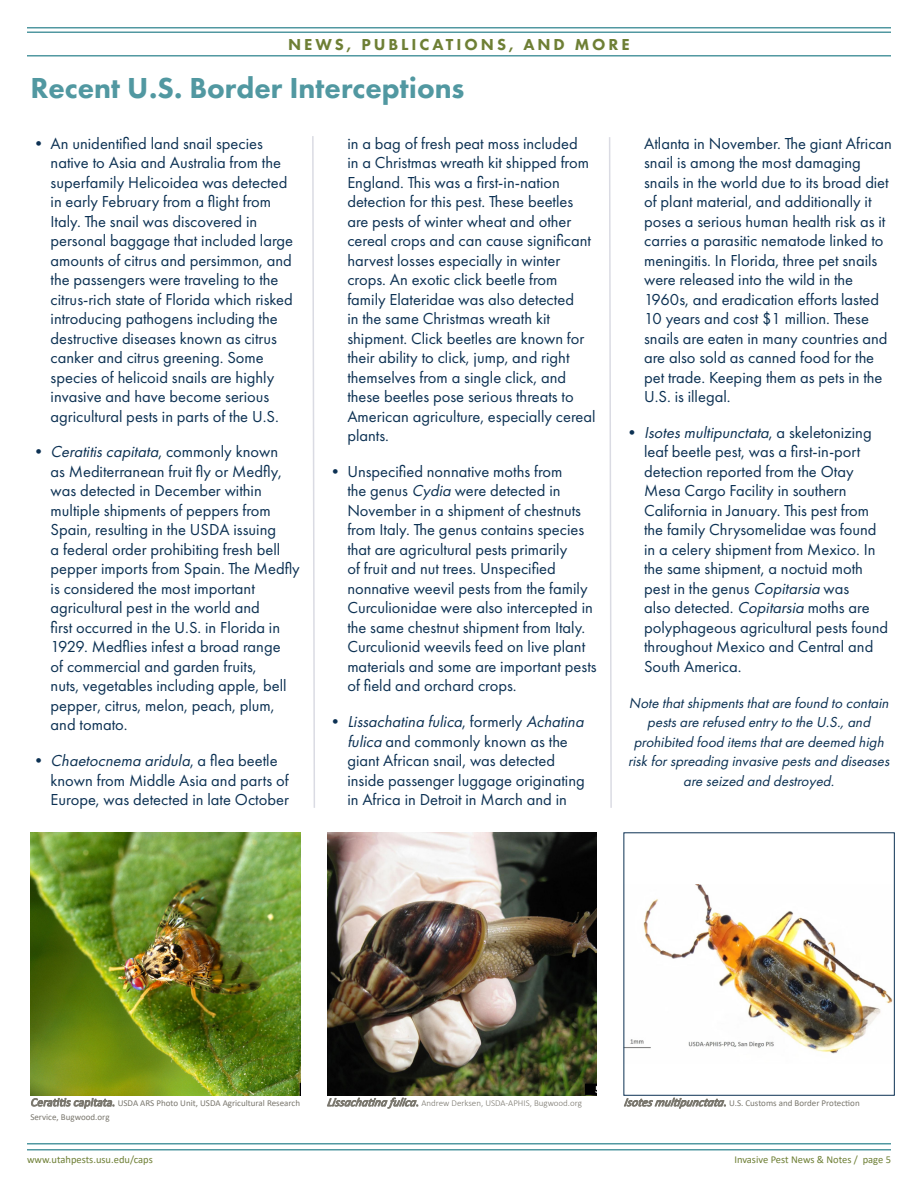
<style>
.page{position:relative;width:918px;height:1188px;background:#fff}
.page>*{position:absolute;margin:0;border:0;box-sizing:border-box;transform-origin:0 0}
.t1{font:800 30px "Futura PT";color:#5198a1}
.t2{font:16.5px/19.5px "Futura PT";color:#0c3153}
.t3{font:800 16.5px "Futura PT";letter-spacing:.18em;color:#6e7f35}
.Main_Text{font:italic 15px/19.5px "Futura PT";color:#0c3153;text-align:center}
.t4{font:10.5px "Calibri";color:#6e7f35}
.t5{font:9px/13.5px "Calibri";color:#7a776e}
.t6{font:300 9px "Calibri";color:#7a776e}
.s1{font-style:italic}
.s2{font-style:italic;font-size:12px}
.s3{font-size:12px}
.s4{font-weight:400;font-style:italic;font-size:12px}
.s5{font-weight:400;font-size:12px}
</style>
<div class="page">
<hr style="left:27px;top:1149px;width:864px;height:1px;background:#5198a1">
<hr style="left:27px;top:1143px;width:864px;height:1px;background:#5198a1">
<img style="left:327px;top:832px;width:270px;height:264px">
<img style="left:30px;top:833px;width:270px;height:263px">
<hr style="left:27px;top:27px;width:864px;height:1px;background:#5198a1">
<hr style="left:27px;top:32px;width:864px;height:1px;background:#5198a1">
<hr style="left:27px;top:55px;width:864px;height:2px;background:#5198a1">
<svg style="left:312px;top:136px;width:3px;height:672px"></svg>
<svg style="left:609px;top:137px;width:3px;height:671px"></svg>
<img style="left:625px;top:885px;width:268px;height:169px">
<div style="left:623px;top:832px;width:272px;height:264px;border:1px solid #0c3153"></div>
<p class="t3" style="left:288px;top:34px;width:343px">NEWS, PUBLICATIONS, AND MORE</p>
<p class="t1" style="left:30px;top:70px;width:436px">Recent U.S. Border Interceptions</p>
<p class="t2" style="left:51px;top:133px;width:244px;text-indent:-20px">• An unidentified land snail species native to Asia and Australia from the superfamily Helicoidea was detected in early February from a flight from Italy. The snail was discovered in personal baggage that included large amounts of citrus and persimmon, and the passengers were traveling to the citrus-rich state of Florida which risked introducing pathogens including the destructive diseases known as citrus canker and citrus greening. Some species of helicoid snails are highly invasive and have become serious agricultural pests in parts of the U.S.</p>
<p class="t2" style="left:51px;top:442px;width:251px;text-indent:-20px">• <span class="s1">Ceratitiscapitata</span>, c o m m o n l y k n ow n<br>as Mediterranean fruit fly or Medfly, was detected in December within multiple shipments of peppers from Spain, resulting in the USDA issuing<br>a federal order prohibiting fresh bell pepper imports from Spain. The Medfly is considered the most important agricultural pest in the world and<br>first occurred in the U.S. in Florida in 1929. Medflies infest a broad range<br>of commercial and garden fruits,<br>nuts, vegetables including apple, bell pepper, citrus, melon, peach, plum, and tomato.</p>
<p class="t2" style="left:51px;top:751px;width:240px;text-indent:-20px">• <span class="s1">Chaetocnema aridula</span>, a fl e a b e e t l e known from Middle Asia and parts of<br>Europe, was detected in late October</p>
<p class="t2" style="left:347px;top:133px;width:250px">in a bag of fresh peat moss included<br>in a Christmas wreath kit shipped from England. This was a first-in-nation detection for this pest. These beetles are pests of winter wheat and other cereal crops and can cause significant harvest losses especially in winter crops. An exotic click beetle from family Elateridae was also detected<br>in the same Christmas wreath kit shipment. Click beetles are known for their ability to click, jump, and right themselves from a single click, and these beetles pose serious threats to American agriculture, especially cereal plants.</p>
<p class="t2" style="left:347px;top:462px;width:251px;text-indent:-20px">• Unspecified nonnative moths from<br>the genus <span class="s1">Cydia</span> were detected in November in a shipment of chestnuts from Italy. The genus contains species that are agricultural pests primarily<br>of fruit and nut trees. Unspecified nonnative weevil pests from the family Curculionidae were also intercepted in the same chestnut shipment from Italy.<br>Curculionid weevils feed on live plant materials and some are important pests of field and orchard crops.</p>
<p class="t2" style="left:347px;top:712px;width:241px;text-indent:-20px">• <span class="s1">Lissachatina fulica</span>, fo r m e r l y <span class="s1">Achatina fulica</span> and commonly known as the giant African snail, was detected inside passenger luggage originating in Africa in Detroit in March and in</p>
<p class="t2" style="left:644px;top:133px;width:249px">Atlanta in November. The giant African snail is among the most damaging snails in the world due to its broad diet of plant material, and additionally it poses a serious human health risk as it carries a parasitic nematode linked to meningitis. In Florida, three pet snails were released into the wild in the 1960s, and eradication efforts lasted 10 years and cost $1 million. These snails are eaten in many countries and are also sold as canned food for the pet trade. Keeping them as pets in the U.S. is illegal.</p>
<p class="t2" style="left:644px;top:423px;width:246px;text-indent:-20px">• <span class="s1">Isotesmultipunctata</span>, a s ke l e to n izi n g leaf beetle pest, was a first-in-port detection reported from the Otay Mesa Cargo Facility in southern California in January. This pest from the family Chrysomelidae was found in a celery shipment from Mexico. In the same shipment, a noctuid moth pest in the genus <span class="s1">Copitarsia</span> was<br>also detected. <span class="s1">Copitarsia</span> moths are polyphageous agricultural pests found throughout Mexico and Central and South America.</p>
<p class="Main_Text" style="left:628px;top:693px;width:266px">Note thatshipmentsthatare found to contain pestsare refused entry to the U.S.,and prohibited food itemsthatare deemed high risk forspreading invasive pestsand diseases are seized and destroyed.</p>
<p class="t5" style="left:30px;top:1096px;width:271px"><span class="s2">Ceratitiscapitata</span><span class="s3">.</span> USDA ARS Photo Unit, USDA Agricultural Research<br>Service, Bugwood.org</p>
<p class="t6" style="left:327px;top:1098px;width:257px"><span class="s4">Lissachatina fulica</span><span class="s5">.</span> Andrew Derksen, USDA-APHIS, Bugwood.org</p>
<p class="t5" style="left:624px;top:1096px;width:237px"><span class="s2">Isotesmultipunctata</span><span class="s3">.</span> U.S. Customs and Border Protection</p>
<p class="t4" style="left:27px;top:1152px;width:127px">www.utahpests.usu.edu/caps</p>
<p class="t4" style="left:734px;top:1152px;width:158px">Invasive Pest News &amp; Notes / page 5</p>
</div>
